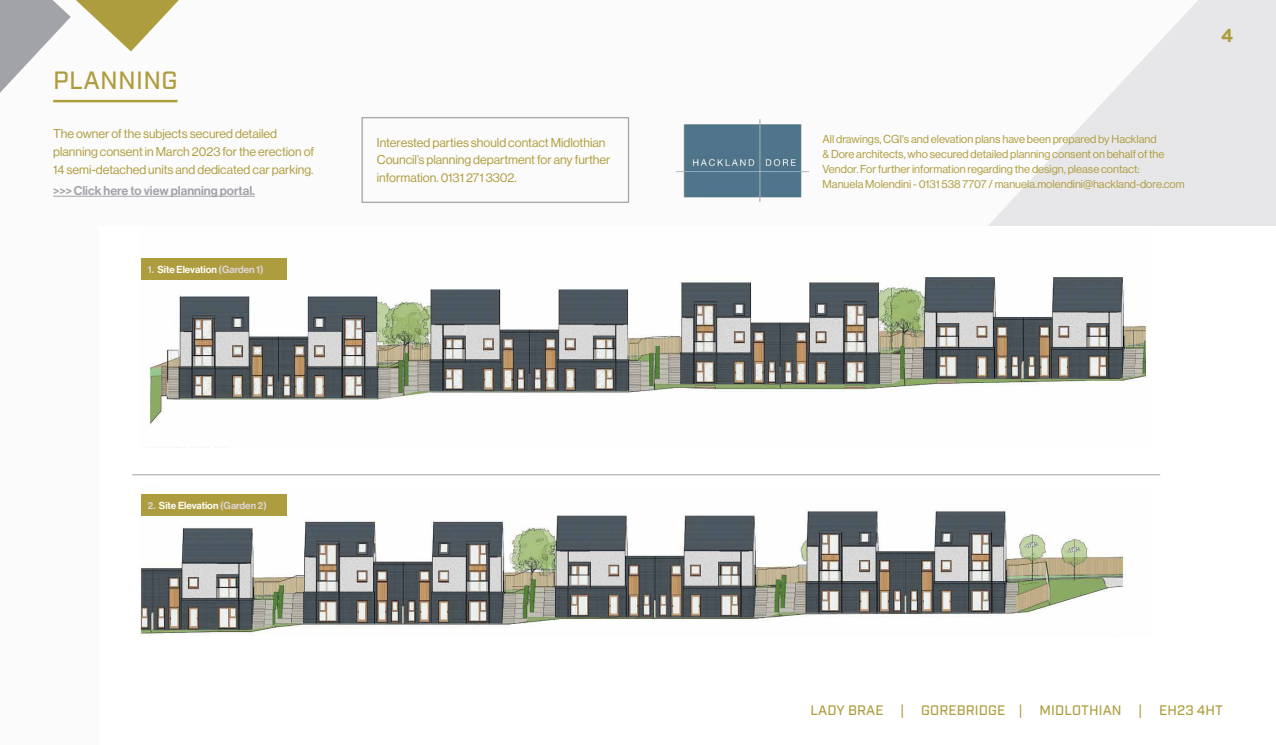
<style>
.page{position:relative;width:1276px;height:745px;background:#fff}
.page>*{position:absolute;margin:0;border:0;box-sizing:border-box;transform-origin:0 0}
.t1{font:500 25px "Industry";letter-spacing:.01em;color:#ae9d3e}
.t2{font:700 18.75px "Industry";color:#ae9d3e}
.t3{font:500 13.75px "Industry";letter-spacing:.01em;color:#ae9d3e}
.t4{font:12.5px/17.5px "N Haas Grotesk DS Pro 55 Rg";color:#ae9d3e}
.t5{font:12.5px "N Haas Grotesk DS Pro 65 Md";color:#a1a3a9}
.t6{font:11.25px/15px "N Haas Grotesk DS Pro 55 Rg";color:#ae9d3e}
.t7{font:10px "N Haas Grotesk DS Pro 65 Md";color:#fff}
.s1{color:#ded6db}
</style>
<div class="page">
<div style="left:0;top:0;width:1276px;height:744px;background:#fcfbfb"></div>
<svg style="left:759px;top:0;width:517px;height:226px"></svg>
<svg style="left:0;top:0;width:179px;height:93px"></svg>
<div style="left:99px;top:226px;width:1177px;height:518px;background:#fff"></div>
<hr style="left:53px;top:100px;width:124px;height:2px;background:#ae9d3e">
<hr style="left:53px;top:196px;width:202px;height:1px;background:#a1a3a9">
<div style="left:361px;top:117px;width:268px;height:86px;border:1px solid #a1a3a9"></div>
<img style="left:148px;top:258px;width:999px;height:166px">
<img style="left:141px;top:494px;width:985px;height:140px">
<div style="left:141px;top:258px;width:145px;height:22px;background:#ae9d3e"></div>
<div style="left:141px;top:494px;width:145px;height:21px;background:#ae9d3e"></div>
<hr style="left:132px;top:474px;width:1028px;height:1px;background:#a1a3a9">
<img style="left:677px;top:120px;width:131px;height:82px">
<h1 class="t1" style="left:53px;top:66px;width:126px">PLANNING</h1>
<p class="t4" style="left:53px;top:125px;width:262px">The owner of the subjects secured detailed planning consent in March 2023 for the erection of<br>14 semi-detached units and dedicated car parking.</p>
<p class="t5" style="left:53px;top:183px;width:203px">&gt;&gt;&gt; Click here to view planning portal.</p>
<p class="t7" style="left:148px;top:264px;width:117px"><span class="s1">1.</span> Site Elevation <span class="s1">(Garden 1)</span></p>
<p class="t4" style="left:377px;top:134px;width:235px">Interested parties should contact Midlothian<br>Council’s planning department for any further information. 0131 271 3302.</p>
<p class="t6" style="left:822px;top:131px;width:364px">All drawings, CGI's and elevation plans have been prepared by Hackland<br>&amp; Dore architects, who secured detailed planning consent on behalf of the Vendor. For further information regarding the design, please contact:<br>Manuela Molendini - 0131 538 7707 / manuela.molendini@hackland-dore.com</p>
<h2 class="t2" style="left:1221px;top:25px;width:13px">4</h2>
<p class="t7" style="left:148px;top:499px;width:120px"><span class="s1">2.</span> Site Elevation <span class="s1">(Garden 2)</span></p>
<p class="t3" style="left:810px;top:701px;width:414px">LADY BRAE | GOREBRIDGE | MIDLOTHIAN | EH23 4HT</p>
</div>
